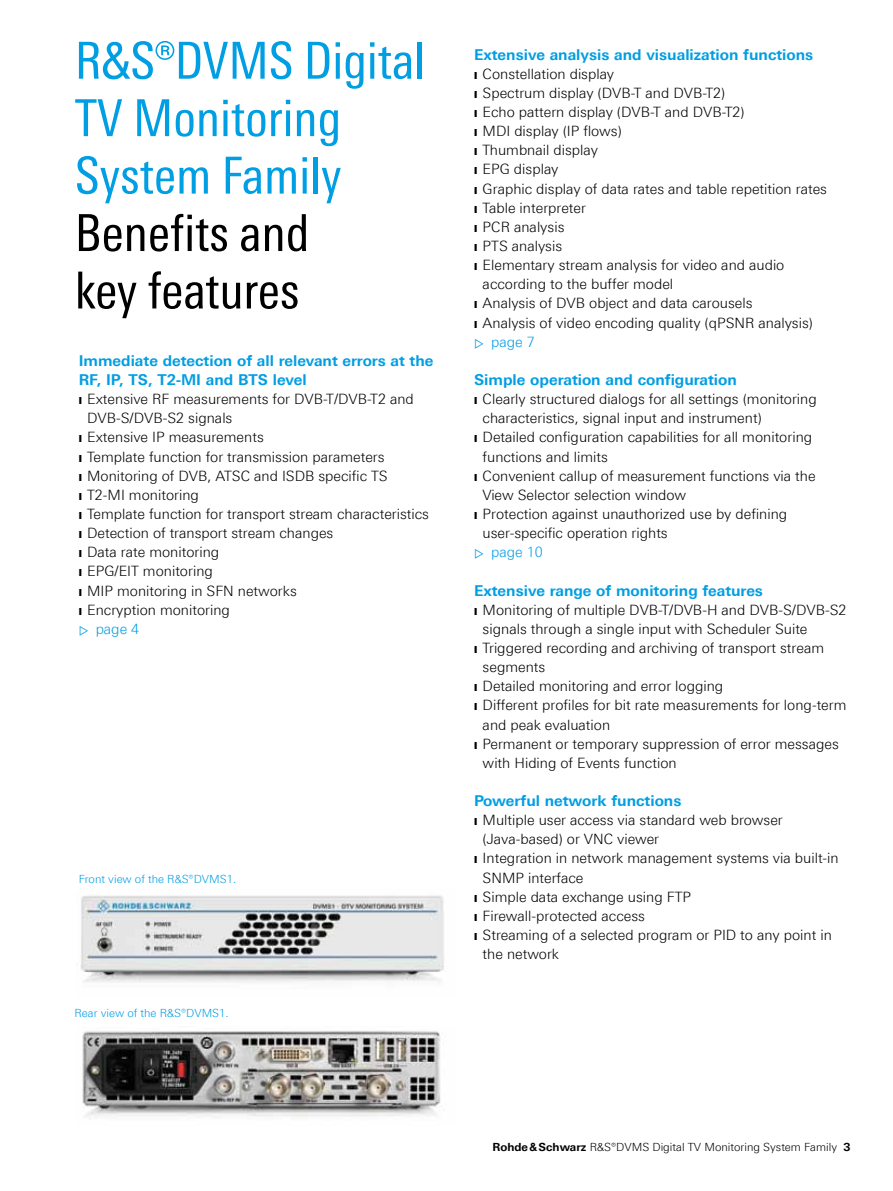
<style>
.page{position:relative;width:893px;height:1191px;background:#fff}
.page>*{position:absolute;margin:0;border:0;box-sizing:border-box;transform-origin:0 0}
.t1{font:51px/57.4px "Linotype Univers 420 Cn";color:#009ee3}
.t2{font:51px/57.4px "Linotype Univers 420 Cn";color:#000}
.t3{font:700 15px/19.2px "Linotype Univers 630";color:#009ee3}
.t4{font:300 14.25px "Linotype Univers 330";color:#000}
.t5{font:300 14.25px "Linotype Univers 330";color:#009ee3}
.t6{font:300 11.25px "Linotype Univers 330";color:#000}
.t7{font:300 11.25px "Linotype Univers 330";color:#009ee3}
.s1{font-size:12px}
.s2{font-family:"Linotype Univers 630";font-weight:700}
</style>
<div class="page">
<img style="left:81px;top:895px;width:363px;height:88px">
<img style="left:82px;top:1031px;width:359px;height:88px">
<h1 class="t1" style="left:75px;top:32px;width:352px">R&amp;S®DVMS Digital<br>TV Monitoring<br>System Family</h1>
<h1 class="t2" style="left:75px;top:204px;width:236px">Benefits and key features</h1>
<p class="t3" style="left:79px;top:351px;width:356px">Immediate detection of all relevant errors at the<br>RF, IP, TS, T2-MI and BTS level</p>
<p class="t4" style="left:79px;top:390px;width:337px">❙ Extensive RF measurements for DVB-T/DVB-T2 and</p>
<p class="t4" style="left:87px;top:410px;width:147px">DVB‑S/DVB‑S2 signals</p>
<p class="t4" style="left:79px;top:429px;width:187px">❙ Extensive IP measurements</p>
<p class="t4" style="left:79px;top:448px;width:307px">❙ Template function for transmission parameters</p>
<p class="t4" style="left:79px;top:467px;width:310px">❙ Monitoring of DVB, ATSC and ISDB specific TS</p>
<p class="t4" style="left:79px;top:486px;width:122px">❙ T2-MI monitoring</p>
<p class="t4" style="left:79px;top:505px;width:352px">❙ Template function for transport stream characteristics</p>
<p class="t4" style="left:79px;top:524px;width:256px">❙ Detection of transport stream changes</p>
<p class="t4" style="left:79px;top:544px;width:142px">❙ Data rate monitoring</p>
<p class="t4" style="left:79px;top:563px;width:136px">❙ EPG/EIT monitoring</p>
<p class="t4" style="left:79px;top:582px;width:220px">❙ MIP monitoring in SFN networks</p>
<p class="t4" style="left:79px;top:601px;width:153px">❙ Encryption monitoring</p>
<p class="t5" style="left:79px;top:620px;width:62px"><span class="s1">▷</span> page 4</p>
<p class="t7" style="left:79px;top:872px;width:159px">Front view of the R&amp;S®DVMS1.</p>
<p class="t7" style="left:75px;top:1006px;width:156px">Rear view of the R&amp;S®DVMS1.</p>
<p class="t3" style="left:474px;top:44px;width:341px">Extensive analysis and visualization functions</p>
<p class="t4" style="left:474px;top:65px;width:142px">❙ Constellation display</p>
<p class="t4" style="left:474px;top:84px;width:253px">❙ Spectrum display (DVB-T and DVB-T2)</p>
<p class="t4" style="left:474px;top:103px;width:272px">❙ Echo pattern display (DVB-T and DVB-T2)</p>
<p class="t4" style="left:474px;top:123px;width:149px">❙ MDI display (IP flows)</p>
<p class="t4" style="left:474px;top:142px;width:125px">❙ Thumbnail display</p>
<p class="t4" style="left:474px;top:161px;width:86px">❙ EPG display</p>
<p class="t4" style="left:474px;top:180px;width:354px">❙ Graphic display of data rates and table repetition rates</p>
<p class="t4" style="left:474px;top:199px;width:113px">❙ Table interpreter</p>
<p class="t4" style="left:474px;top:218px;width:92px">❙ PCR analysis</p>
<p class="t4" style="left:474px;top:237px;width:90px">❙ PTS analysis</p>
<p class="t4" style="left:474px;top:257px;width:312px">❙ Elementary stream analysis for video and audio</p>
<p class="t4" style="left:483px;top:276px;width:192px">according to the buffer model</p>
<p class="t4" style="left:474px;top:295px;width:280px">❙ Analysis of DVB object and data carousels</p>
<p class="t4" style="left:474px;top:314px;width:340px">❙ Analysis of video encoding quality (qPSNR analysis)</p>
<p class="t5" style="left:474px;top:333px;width:62px"><span class="s1">▷</span> page 7</p>
<p class="t3" style="left:474px;top:370px;width:264px">Simple operation and configuration</p>
<p class="t4" style="left:474px;top:390px;width:344px">❙ Clearly structured dialogs for all settings (monitoring</p>
<p class="t4" style="left:483px;top:410px;width:281px">characteristics, signal input and instrument)</p>
<p class="t4" style="left:474px;top:429px;width:340px">❙ Detailed configuration capabilities for all monitoring</p>
<p class="t4" style="left:483px;top:448px;width:127px">functions and limits</p>
<p class="t4" style="left:474px;top:467px;width:343px">❙ Convenient callup of measurement functions via the</p>
<p class="t4" style="left:483px;top:486px;width:205px">View Selector selection window</p>
<p class="t4" style="left:474px;top:505px;width:315px">❙ Protection against unauthorized use by defining</p>
<p class="t4" style="left:483px;top:524px;width:187px">user‑specific operation rights</p>
<p class="t5" style="left:474px;top:544px;width:70px"><span class="s1">▷</span> page 10</p>
<p class="t3" style="left:474px;top:580px;width:290px">Extensive range of monitoring features</p>
<p class="t4" style="left:474px;top:601px;width:374px">❙ Monitoring of multiple DVB-T/DVB-H and DVB-S/DVB-S2</p>
<p class="t4" style="left:483px;top:620px;width:326px">signals through a single input with Scheduler Suite</p>
<p class="t4" style="left:474px;top:639px;width:352px">❙ Triggered recording and archiving of transport stream</p>
<p class="t4" style="left:483px;top:658px;width:64px">segments</p>
<p class="t4" style="left:474px;top:677px;width:251px">❙ Detailed monitoring and error logging</p>
<p class="t4" style="left:474px;top:697px;width:374px">❙ Different profiles for bit rate measurements for long-term</p>
<p class="t4" style="left:483px;top:716px;width:129px">and peak evaluation</p>
<p class="t4" style="left:474px;top:735px;width:366px">❙ Permanent or temporary suppression of error messages</p>
<p class="t4" style="left:483px;top:754px;width:196px">with Hiding of Events function</p>
<p class="t3" style="left:474px;top:791px;width:209px">Powerful network functions</p>
<p class="t4" style="left:474px;top:811px;width:310px">❙ Multiple user access via standard web browser</p>
<p class="t4" style="left:483px;top:831px;width:178px">(Java‑based) or VNC viewer</p>
<p class="t4" style="left:474px;top:850px;width:366px">❙ Integration in network management systems via built-in</p>
<p class="t4" style="left:483px;top:869px;width:102px">SNMP interface</p>
<p class="t4" style="left:474px;top:888px;width:218px">❙ Simple data exchange using FTP</p>
<p class="t4" style="left:474px;top:907px;width:172px">❙ Firewall-protected access</p>
<p class="t4" style="left:474px;top:926px;width:359px">❙ Streaming of a selected program or PID to any point in</p>
<p class="t4" style="left:483px;top:945px;width:78px">the network</p>
<p class="t6" style="left:492px;top:1140px;width:360px"><span class="s2">Rohde&amp;Schwarz</span> R&amp;S®DVMS Digital TV Monitoring System Family <span class="s2">3</span></p>
</div>
